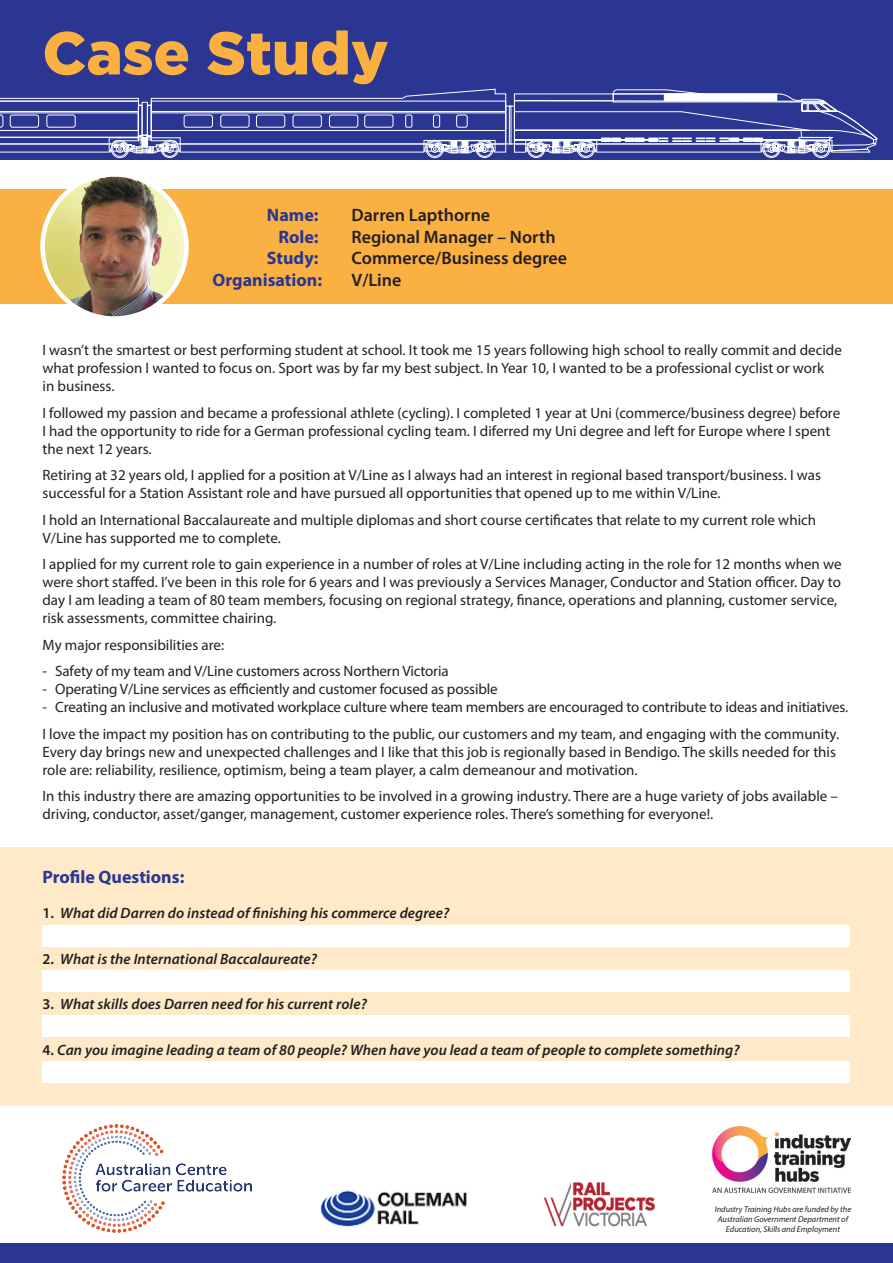
<style>
.page{position:relative;width:893px;height:1263px;background:#fff}
.page>*{position:absolute;margin:0;border:0;box-sizing:border-box;transform-origin:0 0}
.t1{font:900 60.3px "Gotham";color:#fbb042}
.t2{font:600 18px "Myriad Pro";color:#231f20}
.t3{font:700 18px "Myriad Pro";color:#2a3691}
.t4{font:15px/18px "Myriad Pro";color:#231f20}
.t5{font:italic 600 15px "Myriad Pro";letter-spacing:.005em;color:#231f20}
.t6{font:italic 8.4px/9.9px "Myriad Pro";color:#231f20;text-align:center}
.s1{font-style:normal}
</style>
<div class="page">
<div style="left:0;top:847px;width:893px;height:259px;background:#fee9c9"></div>
<div style="left:0;top:189px;width:893px;height:115px;background:#fbb042"></div>
<img style="left:713px;top:1126px;width:138px;height:67px">
<img style="left:320px;top:1190px;width:147px;height:37px">
<img style="left:543px;top:1182px;width:112px;height:45px">
<div style="left:0;top:1244px;width:893px;height:19px;background:#2a3691"></div>
<img style="left:43px;top:174px;width:144px;height:144px;border-radius:72px">
<div style="left:40px;top:172px;width:149px;height:149px;border:4px solid #fff;border-radius:50%"></div>
<div style="left:0;top:0;width:893px;height:159px;background:#2a3691"></div>
<svg style="left:514px;top:89px;width:363px;height:69px"></svg>
<div style="left:664px;top:99px;width:113px;height:2px;border:1px solid #fff"></div>
<div style="left:664px;top:95px;width:113px;height:1px;border:1px solid #fff"></div>
<div style="left:664px;top:96px;width:113px;height:1px;border:1px solid #fff"></div>
<div style="left:664px;top:97px;width:113px;height:2px;border:1px solid #fff"></div>
<div style="left:664px;top:98px;width:113px;height:2px;border:1px solid #fff"></div>
<div style="left:664px;top:94px;width:113px;height:1px;border:1px solid #fff"></div>
<div style="left:505px;top:106px;width:10px;height:38px;border:1px solid #fff"></div>
<div style="left:509px;top:106px;width:2px;height:38px;border:1px solid #fff"></div>
<svg style="left:0;top:89px;width:506px;height:69px"></svg>
<div style="left:10px;top:115px;width:29px;height:12px;border:1px solid #fff;border-radius:2px"></div>
<div style="left:47px;top:115px;width:28px;height:12px;border:1px solid #fff;border-radius:2px"></div>
<div style="left:43px;top:925px;width:807px;height:21px;background:#fff"></div>
<div style="left:43px;top:970px;width:807px;height:22px;background:#fff"></div>
<div style="left:43px;top:1016px;width:807px;height:21px;background:#fff"></div>
<div style="left:43px;top:1061px;width:807px;height:21px;background:#fff"></div>
<img style="left:62px;top:1124px;width:190px;height:109px">
<p class="t1" style="left:43px;top:18px;width:348px">Case Study</p>
<p class="t3" style="left:267px;top:203px;width:53px">Name:</p>
<p class="t2" style="left:352px;top:204px;width:140px">Darren Lapthorne</p>
<p class="t3" style="left:278px;top:225px;width:42px">Role:</p>
<p class="t2" style="left:352px;top:225px;width:206px">Regional Manager – North</p>
<p class="t3" style="left:267px;top:247px;width:53px">Study:</p>
<p class="t2" style="left:352px;top:247px;width:217px">Commerce/Business degree</p>
<p class="t3" style="left:213px;top:268px;width:111px">Organisation:</p>
<p class="t2" style="left:352px;top:268px;width:51px">V/Line</p>
<p class="t4" style="left:43px;top:341px;width:801px">I wasn’t the smartest or best performing student at school. It took me 15 years following high school to really commit and decide what profession I wanted to focus on. Sport was by far my best subject. In Year 10, I wanted to be a professional cyclist or work<br>in business.</p>
<p class="t4" style="left:43px;top:403px;width:799px">I followed my passion and became a professional athlete (cycling). I completed 1 year at Uni (commerce/business degree) before<br>I had the opportunity to ride for a German professional cycling team. I diferred my Uni degree and left for Europe where I spent the next 12 years.</p>
<p class="t4" style="left:43px;top:466px;width:780px">Retiring at 32 years old, I applied for a position at V/Line as I always had an interest in regional based transport/business. I was successful for a Station Assistant role and have pursued all opportunities that opened up to me within V/Line.</p>
<p class="t4" style="left:43px;top:510px;width:775px">I hold an International Baccalaureate and multiple diplomas and short course certificates that relate to my current role which<br>V/Line has supported me to complete.</p>
<p class="t4" style="left:43px;top:555px;width:800px">I applied for my current role to gain experience in a number of roles at V/Line including acting in the role for 12 months when we were short staffed. I’ve been in this role for 6 years and I was previously a Services Manager, Conductor and Station officer. Day to day I am leading a team of 80 team members, focusing on regional strategy, finance, operations and planning, customer service, risk assessments, committee chairing.</p>
<p class="t4" style="left:43px;top:635px;width:183px">My major responsibilities are:</p>
<p class="t4" style="left:43px;top:662px;width:408px">- Safety of my team and V/Line customers across Northern Victoria</p>
<p class="t4" style="left:43px;top:680px;width:457px">- Operating V/Line services as efficiently and customer focused as possible</p>
<p class="t4" style="left:43px;top:698px;width:807px">- Creating an inclusive and motivated workplace culture where team members are encouraged to contribute to ideas and initiatives.</p>
<p class="t4" style="left:43px;top:724px;width:798px">I love the impact my position has on contributing to the public, our customers and my team, and engaging with the community.<br>Every day brings new and unexpected challenges and I like that this job is regionally based in Bendigo. The skills needed for this role are: reliability, resilience, optimism, being a team player, a calm demeanour and motivation.</p>
<p class="t4" style="left:43px;top:787px;width:797px">In this industry there are amazing opportunities to be involved in a growing industry. There are a huge variety of jobs available – driving, conductor, asset/ganger, management, customer experience roles. There’s something for everyone!.</p>
<p class="t3" style="left:43px;top:865px;width:143px">Profile Questions:</p>
<p class="t5" style="left:43px;top:903px;width:408px"><span class="s1">1.</span> What did Darren do instead of finishing his commerce degree?</p>
<p class="t5" style="left:43px;top:949px;width:276px"><span class="s1">2.</span> What is the International Baccalaureate?</p>
<p class="t5" style="left:43px;top:995px;width:326px"><span class="s1">3.</span> What skills does Darren need for his current role?</p>
<p class="t5" style="left:43px;top:1040px;width:699px"><span class="s1">4.</span> Can you imagine leading a team of 80 people? When have you lead a team of people to complete something?</p>
<p class="t6" style="left:715px;top:1204px;width:138px">Industry Training Hubs are funded by the<br>Australian Government Department of<br>Education, Skills and Employment</p>
</div>
